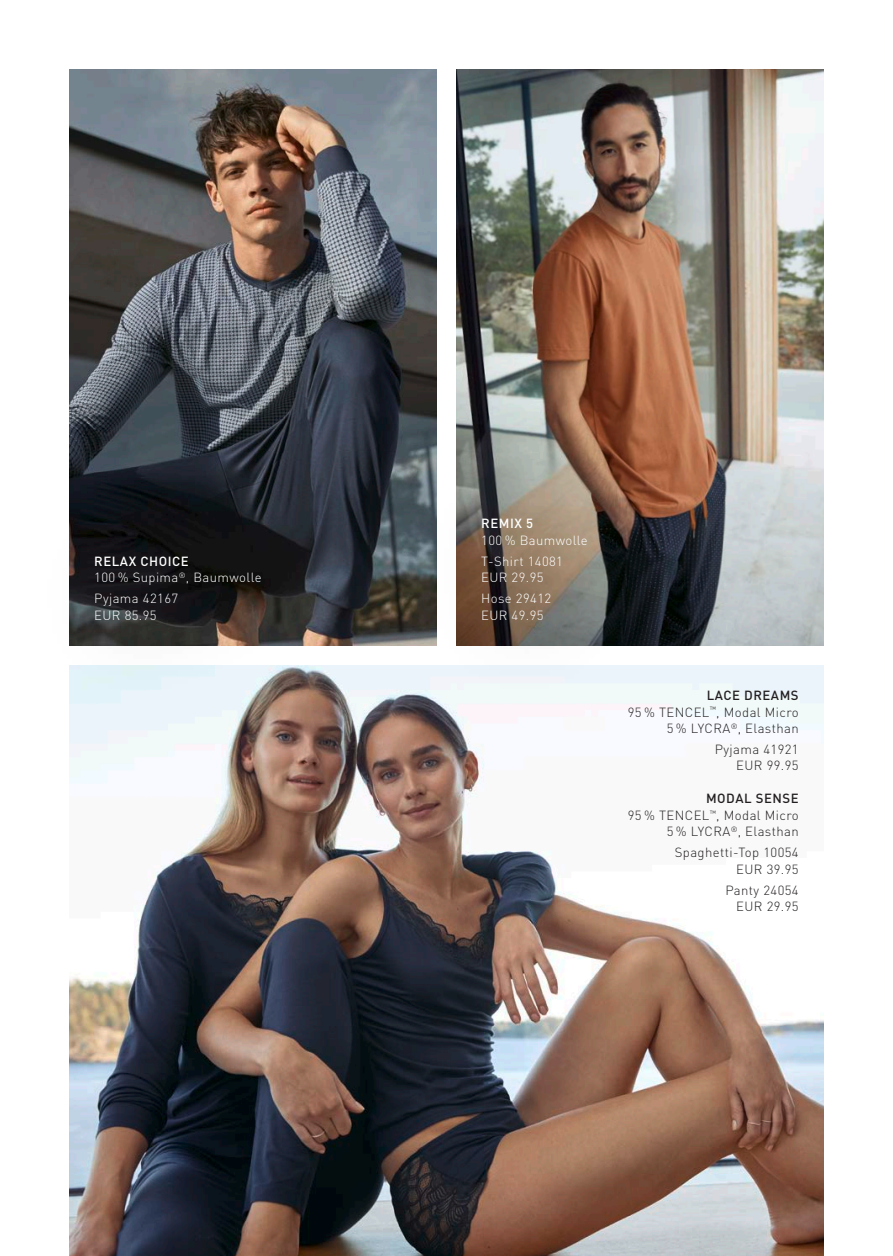
<style>
.page{position:relative;width:893px;height:1256px;background:#fff}
.page>*{position:absolute;margin:0;border:0;box-sizing:border-box;transform-origin:0 0}
.t1{font:300 13.12px/16.4px "DINOT";letter-spacing:.03em;color:#231f20;text-align:right}
.t2{font:300 13.12px/21px "DINOT";letter-spacing:.03em;color:#fff}
.t3{font:500 13.12px "DINOT";letter-spacing:.04em;color:#fff}
.s1{font-weight:500}
</style>
<div class="page">
<img style="left:69px;top:69px;width:368px;height:576px">
<img style="left:456px;top:69px;width:367px;height:576px">
<img style="left:69px;top:665px;width:754px;height:590px">
<div style="left:422px;top:455px;width:231px;height:248px;background:#231f20;opacity:.75"></div>
<div style="left:36px;top:490px;width:290px;height:213px;background:#231f20;opacity:.75"></div>
<p class="t2" style="left:94px;top:552px;width:169px;line-height:16.4px"><span class="s1">RELAX CHOICE<br></span>100 % Supima<sup>®</sup>, Baumwolle</p>
<p class="t2" style="left:94px;top:590px;width:85px;line-height:16.4px">Pyjama 42167<br>EUR 85.95</p>
<p class="t3" style="left:481px;top:515px;width:53px">REMIX 5</p>
<p class="t2" style="left:481px;top:529px;width:108px">100 % Baumwolle<br>T-Shirt 14081</p>
<p class="t2" style="left:481px;top:566px;width:72px">EUR 29.95<br>Hose 29412</p>
<p class="t2" style="left:481px;top:604px;width:64px">EUR 49.95</p>
<p class="t1" style="left:628px;top:686px;width:173px"><span class="s1">LACE DREAMS<br></span>95 % TENCEL<sup>™</sup>, Modal Micro<br>5 % LYCRA<sup>®</sup>, Elasthan</p>
<p class="t1" style="left:715px;top:740px;width:85px">Pyjama 41921<br>EUR 99.95</p>
<p class="t1" style="left:628px;top:790px;width:173px"><span class="s1">MODAL SENSE<br></span>95 % TENCEL<sup>™</sup>, Modal Micro<br>5 % LYCRA<sup>®</sup>, Elasthan</p>
<p class="t1" style="left:675px;top:844px;width:125px">Spaghetti-Top 10054<br>EUR 39.95</p>
<p class="t1" style="left:725px;top:881px;width:75px">Panty 24054<br>EUR 29.95</p>
</div>
